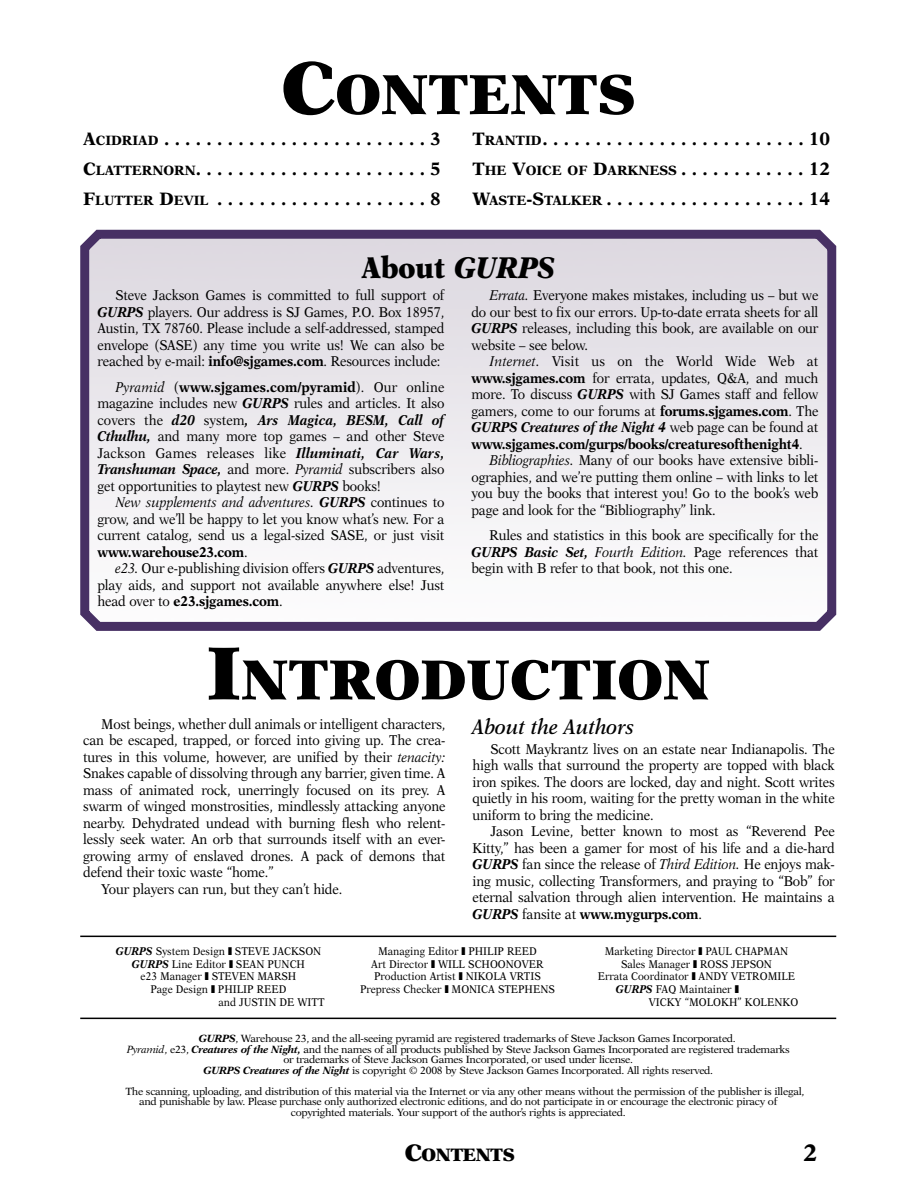
<style>
.page{position:relative;width:918px;height:1188px;background:#fff}
.page>*{position:absolute;margin:0;border:0;box-sizing:border-box;transform-origin:0 0}
.t1{font:900 56.25px "New Aster";color:#000}
.t2{font:900 30px "New Aster";color:#000;scale:.9 1}
.t3{font:700 24px "New Aster";color:#000}
.t4{font:italic 600 21px "New Aster";color:#000;scale:.9 1}
.t5{font:700 18px/30px "New Aster";color:#000;text-align:justify}
.t6{font:900 18px "New Aster";letter-spacing:-.025em;color:#000}
.t7{font:14.25px/16.5px "New Aster";letter-spacing:-.01em;color:#000;text-align:justify;scale:.9 1}
.t8{font:11.25px/12.8px "New Aster";color:#000;text-align:center;scale:.9 1}
.t9{font:10.5px "New Aster";letter-spacing:-.03em;color:#000}
.s1{font-size:75px}
.s2{font-size:13.5px}
.s3{font-style:italic}
.s4{font-weight:700;font-style:italic}
.s5{font-weight:700}
.s6{color:#fff}
.s7{font-size:24px}
</style>
<div class="page">
<hr style="left:80px;top:936px;width:756px;height:1px;background:#000">
<hr style="left:80px;top:1018px;width:756px;height:1px;background:#000">
<svg style="left:80px;top:229px;width:757px;height:402px"></svg>
<h1 class="t1" style="left:281px;top:71px;width:356px"><span class="s1">C</span>ONTENTS</h1>
<p class="t5" style="left:83px;top:125px;width:359px">A<span class="s2">CIDRIAD</span> . . . . . . . . . . . . . . . . . . . . . . . . . 3<br>C<span class="s2">LATTERNORN</span>. . . . . . . . . . . . . . . . . . . . . . 5<br>F<span class="s2">LUTTER</span> D<span class="s2">EVIL</span> . . . . . . . . . . . . . . . . . . . . 8</p>
<p class="t5" style="left:472px;top:125px;width:359px">T<span class="s2">RANTID</span>. . . . . . . . . . . . . . . . . . . . . . . . . 10<br>T<span class="s2">HE</span> V<span class="s2">OICE OF</span> D<span class="s2">ARKNESS</span> . . . . . . . . . . . . 12<br>W<span class="s2">ASTE</span>-S<span class="s2">TALKER</span> . . . . . . . . . . . . . . . . . . . 14</p>
<h2 class="t2" style="left:362px;top:255px;width:216px">About <span class="s3">GURPS</span></h2>
<p class="t7" style="left:97px;top:288px;width:387px;text-indent:18px">Steve Jackson Games is committed to full support of <span class="s4">GURPS</span> players. Our address is SJ Games, P.O. Box 18957, Austin, TX 78760. Please include a self-addressed, stamped envelope (SASE) any time you write us! We can also be reached by e-mail: <span class="s5">info@sjgames.com</span>. Resources include:</p>
<p class="t7" style="left:97px;top:379px;width:387px;text-indent:18px"><span class="s3">Pyramid</span> (<span class="s5">www.sjgames.com/pyramid</span>). Our online magazine includes new <span class="s4">GURPS</span> rules and articles. It also covers the <span class="s4">d20</span> system<span class="s4">, Ars Magica, BESM, Call of Cthulhu,</span> and many more top games – and other Steve Jackson Games releases like <span class="s4">Illuminati, Car Wars, Transhuman Space,</span> and more. <span class="s3">Pyramid</span> subscribers also get opportunities to playtest new <span class="s4">GURPS</span> books!</p>
<p class="t7" style="left:97px;top:495px;width:387px;text-indent:18px"><span class="s3">New supplements and adventures.</span> <span class="s4">GURPS</span> continues to grow, and we’ll be happy to let you know what’s new. For a current catalog, send us a legal-sized SASE, or just visit <span class="s5">www.warehouse23.com</span>.</p>
<p class="t7" style="left:97px;top:561px;width:387px;text-indent:18px"><span class="s3">e23.</span> Our e-publishing division offers <span class="s4">GURPS</span> adventures, play aids, and support not available anywhere else! Just head over to <span class="s5">e23.sjgames.com</span>.</p>
<p class="t7" style="left:471px;top:288px;width:387px;text-indent:18px"><span class="s3">Errata.</span> Everyone makes mistakes, including us – but we do our best to fix our errors. Up-to-date errata sheets for all <span class="s4">GURPS</span> releases, including this book, are available on our website – see below.</p>
<p class="t7" style="left:471px;top:354px;width:387px;text-indent:18px"><span class="s3">Internet.</span> Visit us on the World Wide Web at <span class="s5">www.sjgames.com</span> for errata, updates, Q&amp;A, and much more. To discuss <span class="s4">GURPS</span> with SJ Games staff and fellow gamers, come to our forums at <span class="s5">forums.sjgames.com</span>. The <span class="s4">GURPS Creatures of the Night 4</span> web page can be found at <span class="s5">www.sjgames.com/gurps/books/creaturesofthenight4</span>.</p>
<p class="t7" style="left:471px;top:453px;width:387px;text-indent:18px"><span class="s3">Bibliographies.</span> Many of our books have extensive bibli&shy;ographies, and we’re putting them online – with links to let you buy the books that interest you! Go to the book’s web page and look for the “Bibliography” link.</p>
<p class="t7" style="left:471px;top:528px;width:387px;text-indent:18px">Rules and statistics in this book are specifically for the <span class="s4">GURPS Basic Set,</span> <span class="s3">Fourth Edition.</span> Page references that begin with B refer to that book, not this one.</p>
<h1 class="t1" style="left:207px;top:656px;width:505px"><span class="s1">I</span>NTRODUCTION</h1>
<p class="t7" style="left:101px;top:717px;width:384px">Most beings, whether dull animals or intelligent characters,</p>
<p class="t7" style="left:83px;top:733px;width:404px">can be escaped, trapped, or forced into giving up. The crea-</p>
<p class="t7" style="left:83px;top:750px;width:404px">tures in this volume, however, are unified by their <span class="s3">tenacity:</span></p>
<p class="t7" style="left:83px;top:766px;width:404px">Snakes capable of dissolving through any barrier, given time. A</p>
<p class="t7" style="left:83px;top:783px;width:404px">mass of animated rock, unerringly focused on its prey. A</p>
<p class="t7" style="left:83px;top:799px;width:404px">swarm of winged monstrosities, mindlessly attacking anyone</p>
<p class="t7" style="left:83px;top:816px;width:404px">nearby. Dehydrated undead with burning flesh who relent-</p>
<p class="t7" style="left:83px;top:832px;width:404px">lessly seek water. An orb that surrounds itself with an ever-</p>
<p class="t7" style="left:83px;top:849px;width:404px">growing army of enslaved drones. A pack of demons that</p>
<p class="t7" style="left:83px;top:865px;width:213px">defend their toxic waste “home.”</p>
<p class="t7" style="left:101px;top:882px;width:269px">Your players can run, but they can’t hide.</p>
<h3 class="t4" style="left:473px;top:718px;width:182px">About the Authors</h3>
<p class="t7" style="left:473px;top:741px;width:404px;text-indent:18px">Scott Maykrantz lives on an estate near Indianapolis. The high walls that surround the property are topped with black iron spikes. The doors are locked, day and night. Scott writes quietly in his room, waiting for the pretty woman in the white uniform to bring the medicine.</p>
<p class="t7" style="left:473px;top:824px;width:404px;text-indent:18px">Jason Levine, better known to most as “Reverend Pee Kitty,” has been a gamer for most of his life and a die-hard <span class="s4">GURPS</span> fan since the release of <span class="s3">Third Edition.</span> He enjoys mak&shy;ing music, collecting Transformers, and praying to “Bob” for eternal salvation through alien intervention. He maintains a <span class="s4">GURPS</span> fansite at <span class="s5">www.mygurps.com</span>.</p>
<p class="t8" style="left:116px;top:945px;width:230px"><span class="s4">GURPS</span> System Design ❚ STEVE JACKSON</p>
<p class="t8" style="left:132px;top:958px;width:194px"><span class="s4">GURPS</span> Line Editor ❚ SEAN PUNCH</p>
<p class="t8" style="left:141px;top:971px;width:174px">e23 Manager ❚ STEVEN MARSH</p>
<p class="t8" style="left:150px;top:984px;width:153px">Page Design ❚ PHILIP REED</p>
<p class="t8" style="left:219px;top:996px;width:119px">and JUSTIN DE WITT</p>
<p class="t8" style="left:360px;top:945px;width:218px">Managing Editor ❚ PHILIP REED<br>Art Director ❚ WILL SCHOONOVER<br>Production Artist ❚ NIKOLA VRTIS<br>Prepress Checker ❚ MONICA STEPHENS</p>
<p class="t8" style="left:605px;top:945px;width:205px">Marketing Director ❚ PAUL CHAPMAN</p>
<p class="t8" style="left:621px;top:958px;width:169px">Sales Manager ❚ ROSS JEPSON</p>
<p class="t8" style="left:598px;top:971px;width:221px">Errata Coordinator ❚ ANDY VETROMILE</p>
<p class="t8" style="left:616px;top:984px;width:181px"><span class="s4">GURPS</span> FAQ Maintainer ❚ <span class="s6">–––––––</span></p>
<p class="t8" style="left:649px;top:996px;width:168px">VICKY “MOLOKH” KOLENKO</p>
<p class="t9" style="left:199px;top:1034px;width:539px"><span class="s4">GURPS</span>, Warehouse 23, and the all-seeing pyramid are registered trademarks of Steve Jackson Games Incorporated.</p>
<p class="t9" style="left:127px;top:1045px;width:665px"><span class="s3">Pyramid</span>, e23, <span class="s4">Creatures of the Night,</span> and the names of all products published by Steve Jackson Games Incorporated are registered trademarks</p>
<p class="t9" style="left:283px;top:1055px;width:351px">or trademarks of Steve Jackson Games Incorporated, or used under license.</p>
<p class="t9" style="left:203px;top:1066px;width:511px"><span class="s4">GURPS Creatures of the Night</span> is copyright © 2008 by Steve Jackson Games Incorporated. All rights reserved.</p>
<p class="t9" style="left:125px;top:1087px;width:681px">The scanning, uploading, and distribution of this material via the Internet or via any other means without the permission of the publisher is illegal,</p>
<p class="t9" style="left:139px;top:1097px;width:640px">and punishable by law. Please purchase only authorized electronic editions, and do not participate in or encourage the electronic piracy of</p>
<p class="t9" style="left:291px;top:1108px;width:336px">copyrighted materials. Your support of the author’s rights is appreciated.</p>
<p class="t6" style="left:405px;top:1147px;width:112px"><span class="s7">C</span>ONTENTS</p>
<h3 class="t3" style="left:803px;top:1142px;width:16px">2</h3>
</div>
